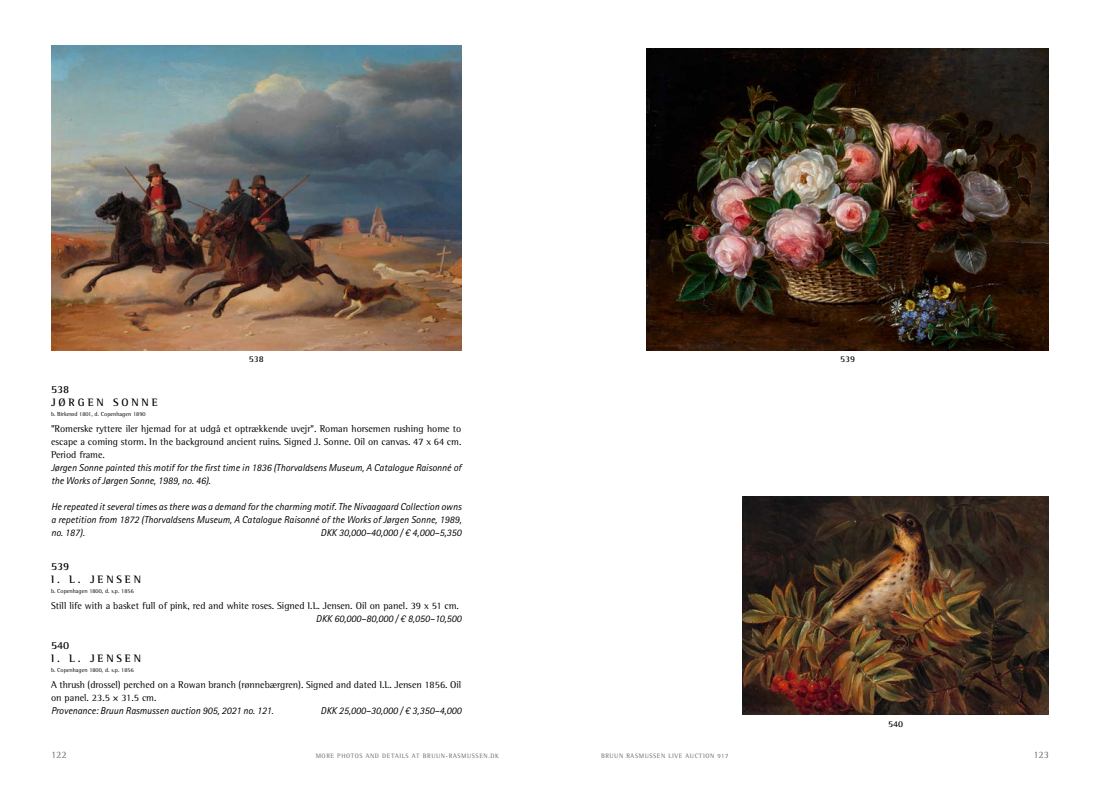
<style>
.page{position:relative;width:1100px;height:794px;background:#fff}
.page>*{position:absolute;margin:0;border:0;box-sizing:border-box;transform-origin:0 0}
.t1{font:700 11px/13px "Rotis Semi Serif Pro";letter-spacing:.26em;color:#000}
.t2{font:italic 10px/13px "Rotis Sans Serif Pro";color:#000}
.t3{font:10px/13px "Rotis Semi Serif Pro";color:#000;text-align:justify}
.t4{font:10px "Rotis Semi Serif Pro";color:#6a6a69}
.t5{font:700 9px "Rotis Semi Serif Pro";color:#000}
.t6{font:6.5px "Rotis Semi Serif Pro";letter-spacing:.095em;color:#6a6a69}
.t7{font:6px "Rotis Semi Serif Pro";color:#000}
</style>
<div class="page">
<img style="left:51px;top:45px;width:410px;height:305px">
<img style="left:742px;top:496px;width:307px;height:218px">
<img style="left:647px;top:48px;width:402px;height:302px">
<p class="t5" style="left:249px;top:353px;width:17px">538</p>
<p class="t1" style="left:51px;top:382px;width:108px">538<br>JØRGEN SONNE</p>
<p class="t7" style="left:51px;top:410px;width:96px">b. Birkerød 1801, d. Copenhagen 1890</p>
<p class="t3" style="left:51px;top:421px;width:412px">"Romerske ryttere iler hjemad for at udgå et optrækkende uvejr". Roman horsemen rushing home to escape a coming storm. In the background ancient ruins. Signed J. Sonne. Oil on canvas. 47 x 64 cm.<br>Period frame.</p>
<p class="t2" style="left:51px;top:461px;width:412px">Jørgen Sonne painted this motif for the first time in 1836 (Thorvaldsens Museum, A Catalogue Raisonné of the Works of Jørgen Sonne, 1989, no. 46).</p>
<p class="t2" style="left:51px;top:500px;width:412px;text-align:justify">He repeated it several times as there was a demand for the charming motif. The Nivaagaard Collection owns a repetition from 1872 (Thorvaldsens Museum, A Catalogue Raisonné of the Works of Jørgen Sonne, 1989, no. 187).</p>
<p class="t2" style="left:321px;top:526px;width:142px">DKK 30,000–40,000 / € 4,000–5,350</p>
<p class="t1" style="left:51px;top:560px;width:92px">539<br>I. L. JENSEN</p>
<p class="t7" style="left:51px;top:587px;width:84px">b. Copenhagen 1800, d. s.p. 1856</p>
<p class="t3" style="left:51px;top:599px;width:409px">Still life with a basket full of pink, red and white roses. Signed I.L. Jensen. Oil on panel. 39 x 51 cm.</p>
<p class="t2" style="left:316px;top:612px;width:147px">DKK 60,000–80,000 / € 8,050–10,500</p>
<p class="t1" style="left:51px;top:639px;width:92px">540<br>I. L. JENSEN</p>
<p class="t7" style="left:51px;top:666px;width:84px">b. Copenhagen 1800, d. s.p. 1856</p>
<p class="t3" style="left:51px;top:678px;width:412px">A thrush (drossel) perched on a Rowan branch (rønnebærgren). Signed and dated I.L. Jensen 1856. Oil on panel. 23.5 × 31.5 cm.</p>
<p class="t2" style="left:51px;top:704px;width:224px">Provenance: Bruun Rasmussen auction 905, 2021 no. 121.</p>
<p class="t2" style="left:321px;top:704px;width:142px">DKK 25,000–30,000 / € 3,350–4,000</p>
<p class="t5" style="left:840px;top:353px;width:17px">539</p>
<p class="t5" style="left:888px;top:718px;width:17px">540</p>
<p class="t4" style="left:51px;top:749px;width:17px">122</p>
<p class="t6" style="left:316px;top:752px;width:185px">MORE PHOTOS AND DETAILS AT BRUUN-RASMUSSEN.DK</p>
<p class="t6" style="left:601px;top:752px;width:129px">BRUUN RASMUSSEN LIVE AUCTION 917</p>
<p class="t4" style="left:1033px;top:749px;width:17px">123</p>
</div>
